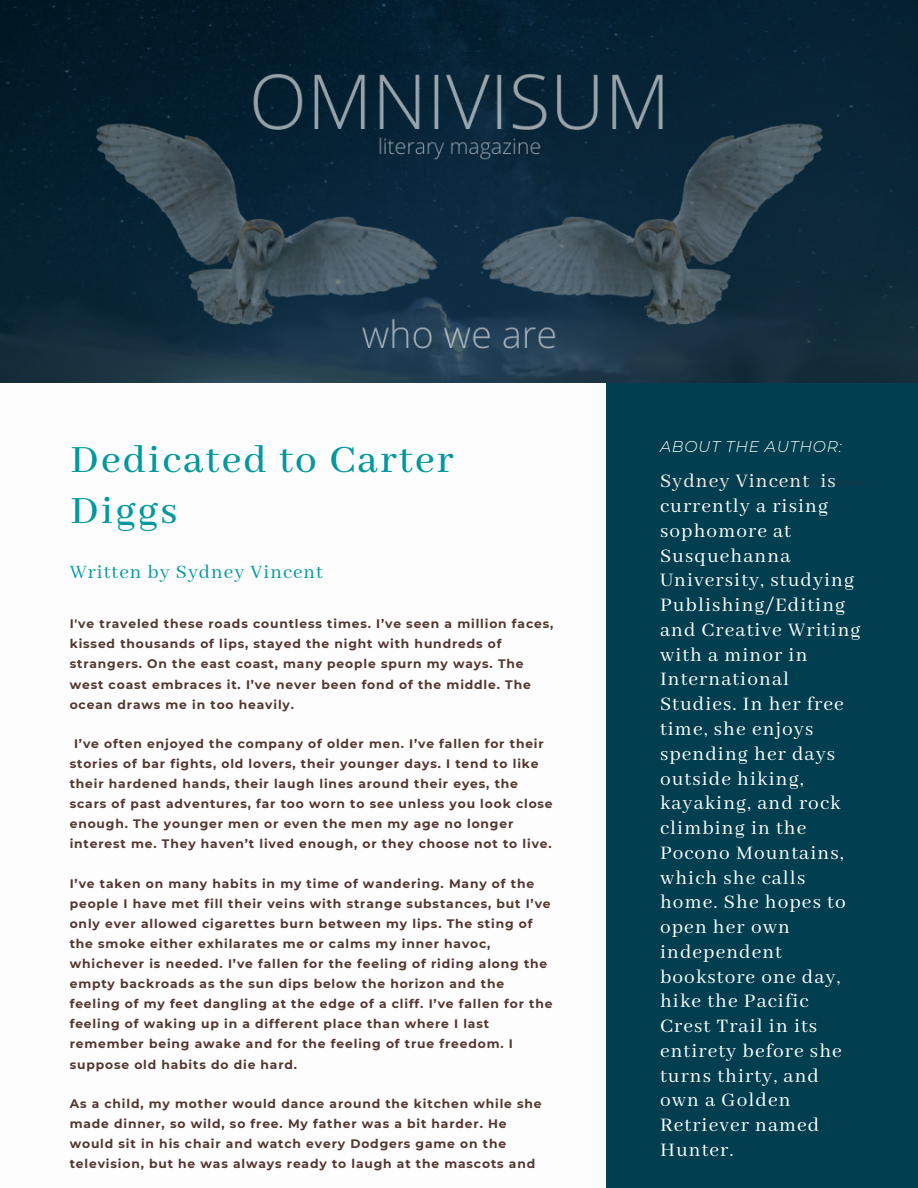
<style>
.page{position:relative;width:918px;height:1188px;background:#fff}
.page>*{position:absolute;margin:0;border:0;box-sizing:border-box;transform-origin:0 0}
.t1{font:500 43.05px/50.8px "Abhaya Libre";letter-spacing:.05em;color:#03989e}
.t2{font:21.3px/24.8px "Abhaya Libre";letter-spacing:.05em;color:#fff}
.t3{font:21px "Abhaya Libre";letter-spacing:.05em;color:#03989e}
.t4{font:italic 300 15.6px "Montserrat";letter-spacing:.05em;color:#fff}
.t5{font:700 12.3px/20.1px "Montserrat";letter-spacing:.07em;color:#533730}
</style>
<div class="page">
<div style="left:606px;top:383px;width:312px;height:805px;background:#003e50"></div>
<hr style="left:660px;top:481px;width:204px;height:4px;background:#0c3c4b">
<img style="left:0;top:0;width:918px;height:382px">
<h1 class="t1" style="left:70px;top:436px;width:385px">Dedicated to Carter<br>Diggs</h1>
<h3 class="t3" style="left:70px;top:560px;width:255px">Written by Sydney Vincent</h3>
<p class="t5" style="left:70px;top:614px;width:485px">I've traveled these roads countless times. I’ve seen a million faces, kissed thousands of lips, stayed the night with hundreds of strangers. On the east coast, many people spurn my ways. The west coast embraces it. I’ve never been fond of the middle. The ocean draws me in too heavily.</p>
<p class="t5" style="left:70px;top:733px;width:485px;text-indent:4px">I’ve often enjoyed the company of older men. I’ve fallen for their stories of bar fights, old lovers, their younger days. I tend to like their hardened hands, their laugh lines around their eyes, the scars of past adventures, far too worn to see unless you look close enough. The younger men or even the men my age no longer interest me. They haven’t lived enough, or they choose not to live.</p>
<p class="t5" style="left:70px;top:873px;width:484px">I’ve taken on many habits in my time of wandering. Many of the people I have met fill their veins with strange substances, but I’ve only ever allowed cigarettes burn between my lips. The sting of the smoke either exhilarates me or calms my inner havoc, whichever is needed. I’ve fallen for the feeling of riding along the empty backroads as the sun dips below the horizon and the feeling of my feet dangling at the edge of a cliff. I’ve fallen for the feeling of waking up in a different place than where I last remember being awake and for the feeling of true freedom. I suppose old habits do die hard.</p>
<p class="t5" style="left:70px;top:1093px;width:474px">As a child, my mother would dance around the kitchen while she made dinner, so wild, so free. My father was a bit harder. He would sit in his chair and watch every Dodgers game on the television, but he was always ready to laugh at the mascots and</p>
<p class="t4" style="left:660px;top:437px;width:183px">ABOUT THE AUTHOR:</p>
<p class="t2" style="left:660px;top:470px;width:202px">Sydney Vincent is currently a rising sophomore at<br>Susquehanna<br>University, studying<br>Publishing/Editing and Creative Writing with a minor in<br>International<br>Studies. In her free time, she enjoys spending her days outside hiking, kayaking, and rock climbing in the<br>Pocono Mountains, which she calls home. She hopes to open her own independent bookstore one day, hike the Pacific<br>Crest Trail in its entirety before she turns thirty, and own a Golden<br>Retriever named<br>Hunter.</p>
</div>
